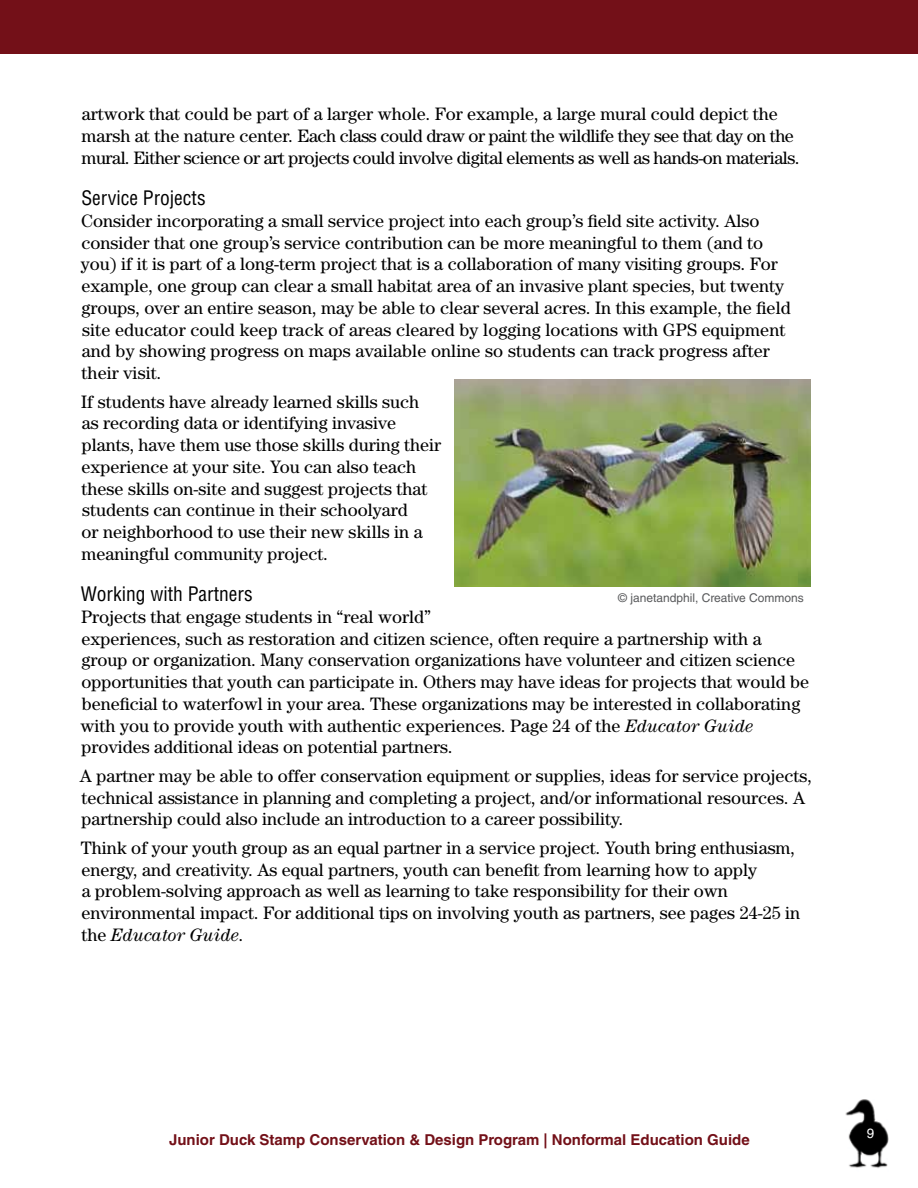
<style>
.page{position:relative;width:918px;height:1188px;background:#fff}
.page>*{position:absolute;margin:0;border:0;box-sizing:border-box;transform-origin:0 0}
.t1{font:condensed 19.5px "Helvetica LT Std";color:#000}
.t2{font:18px/21.8px "Century Std";color:#000}
.t3{font:18px/21.8px "Century Std";letter-spacing:-.025em;color:#000}
.t4{font:700 15px "Helvetica LT Std";color:#731018}
.t5{font:13.5px "Helvetica LT Std";color:#fff}
.t6{font:12px "Helvetica LT Std";color:#58595b}
.s1{font-style:italic}
</style>
<div class="page">
<div style="left:0;top:0;width:918px;height:54px;background:#731018"></div>
<img style="left:845px;top:1099px;width:44px;height:69px">
<img style="left:455px;top:379px;width:355px;height:207px">
<p class="t3" style="left:82px;top:103px;width:720px">artwork that could be part of a larger whole. For example, a large mural could depict the marsh at the nature center. Each class could draw or paint the wildlife they see that day on the mural. Either science or art projects could involve digital elements as well as hands-on materials.</p>
<p class="t1" style="left:81px;top:186px;width:126px">Service Projects</p>
<p class="t2" style="left:81px;top:210px;width:712px">Consider incorporating a small service project into each group’s field site activity. Also consider that one group’s service contribution can be more meaningful to them (and to you) if it is part of a long-term project that is a collaboration of many visiting groups. For example, one group can clear a small habitat area of an invasive plant species, but twenty groups, over an entire season, may be able to clear several acres. In this example, the field site educator could keep track of areas cleared by logging locations with GPS equipment and by showing progress on maps available online so students can track progress after their visit.</p>
<p class="t2" style="left:81px;top:390px;width:362px">If students have already learned skills such<br>as recording data or identifying invasive plants, have them use those skills during their experience at your site. You can also teach these skills on-site and suggest projects that students can continue in their schoolyard<br>or neighborhood to use their new skills in a meaningful community project.</p>
<p class="t1" style="left:81px;top:582px;width:173px">Working with Partners</p>
<p class="t2" style="left:80px;top:606px;width:730px">Projects that engage students in “real world”<br>experiences, such as restoration and citizen science, often require a partnership with a group or organization. Many conservation organizations have volunteer and citizen science opportunities that youth can participate in. Others may have ideas for projects that would be beneficial to waterfowl in your area. These organizations may be interested in collaborating with you to provide youth with authentic experiences. Page 24 of the <span class="s1">Educator Guide </span>provides additional ideas on potential partners.</p>
<p class="t2" style="left:80px;top:765px;width:734px">A partner may be able to offer conservation equipment or supplies, ideas for service projects, technical assistance in planning and completing a project, and/or informational resources. A partnership could also include an introduction to a career possibility.</p>
<p class="t2" style="left:81px;top:836px;width:721px">Think of your youth group as an equal partner in a service project. Youth bring enthusiasm, energy, and creativity. As equal partners, youth can benefit from learning how to apply<br>a problem-solving approach as well as learning to take responsibility for their own environmental impact. For additional tips on involving youth as partners, see pages 24-25 in the <span class="s1">Educator Guide</span>.</p>
<p class="t6" style="left:618px;top:591px;width:187px">© janetandphil, Creative Commons</p>
<p class="t4" style="left:169px;top:1130px;width:582px">Junior Duck Stamp Conservation &amp; Design Program | Nonformal Education Guide</p>
<p class="t5" style="left:867px;top:1125px;width:9px">9</p>
</div>
